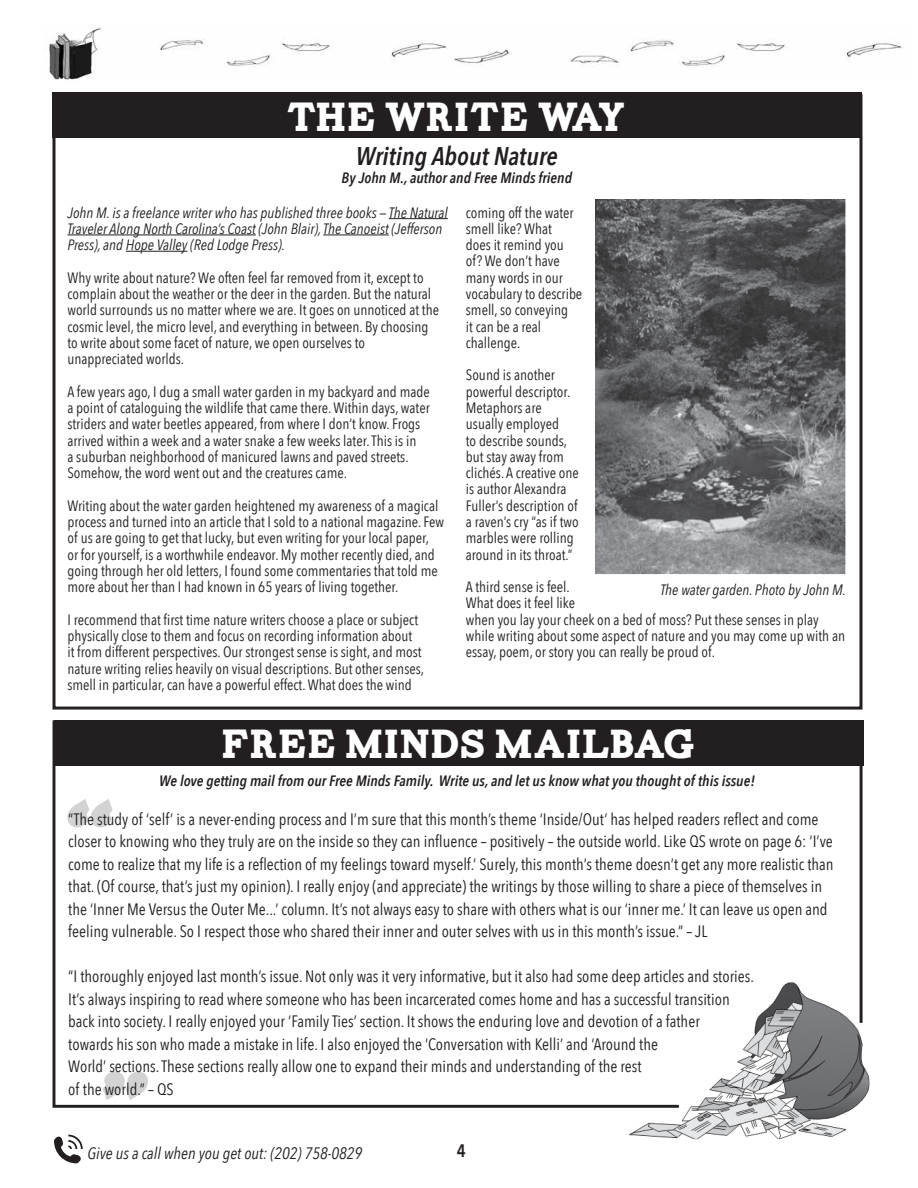
<style>
.page{position:relative;width:918px;height:1188px;background:#fff}
.page>*{position:absolute;margin:0;border:0;box-sizing:border-box;transform-origin:0 0}
.t1{font:108.9px "Carton";color:#231f20}
.t2{font:40.5px "Carton";color:#fff}
.t3{font:italic 600 25.5px "Avenir Next Condensed";color:#231f20}
.t4{font:600 18px "Avenir Next Condensed";color:#231f20}
.t5{font:16.5px/22.5px "Avenir Next Condensed";color:#231f20}
.t6{font:italic 16.5px "Avenir Next Condensed";color:#231f20}
.t7{font:15px/16.4px "Avenir Next Condensed";color:#231f20}
.t8{font:italic 15px/16.4px "Avenir Next Condensed";color:#231f20}
.t9{font:italic 600 15px "Avenir Next Condensed";color:#231f20}
</style>
<div class="page">
<img style="left:49px;top:27px;width:853px;height:53px">
<svg style="left:54px;top:1135px;width:29px;height:28px"></svg>
<div style="left:52px;top:93px;width:810px;height:45px;background:#231f20"></div>
<div style="left:52px;top:94px;width:810px;height:616px;border:3px solid #231f20"></div>
<hr style="left:389px;top:218px;width:59px;height:1px;background:#231f20">
<hr style="left:67px;top:235px;width:189px;height:1px;background:#231f20">
<hr style="left:323px;top:235px;width:66px;height:1px;background:#231f20">
<hr style="left:126px;top:251px;width:61px;height:1px;background:#231f20">
<img style="left:629px;top:1067px;width:240px;height:72px">
<svg style="left:52px;top:720px;width:812px;height:389px"></svg>
<img style="left:596px;top:199px;width:250px;height:375px">
<h2 class="t2" style="left:286px;top:100px;width:341px">THE WRITE WAY</h2>
<h3 class="t3" style="left:356px;top:141px;width:203px">Writing About Nature</h3>
<p class="t9" style="left:342px;top:169px;width:232px">By John M., author and Free Minds friend</p>
<p class="t8" style="left:67px;top:204px;width:382px">John M. is a freelance writer who has published three books — The Natural<br>Traveler Along North Carolina’s Coast (John Blair), The Canoeist (Jefferson<br>Press), and Hope Valley (Red Lodge Press).</p>
<p class="t7" style="left:67px;top:269px;width:373px">Why write about nature? We often feel far removed from it, except to complain about the weather or the deer in the garden. But the natural world surrounds us no matter where we are. It goes on unnoticed at the cosmic level, the micro level, and everything in between. By choosing to write about some facet of nature, we open ourselves to unappreciated worlds.</p>
<p class="t7" style="left:67px;top:383px;width:364px">A few years ago, I dug a small water garden in my backyard and made a point of cataloguing the wildlife that came there. Within days, water striders and water beetles appeared, from where I don’t know. Frogs arrived within a week and a water snake a few weeks later. This is in<br>a suburban neighborhood of manicured lawns and paved streets.<br>Somehow, the word went out and the creatures came.</p>
<p class="t7" style="left:67px;top:497px;width:378px">Writing about the water garden heightened my awareness of a magical process and turned into an article that I sold to a national magazine. Few of us are going to get that lucky, but even writing for your local paper,<br>or for yourself, is a worthwhile endeavor. My mother recently died, and going through her old letters, I found some commentaries that told me more about her than I had known in 65 years of living together.</p>
<p class="t7" style="left:67px;top:611px;width:358px">I recommend that first time nature writers choose a place or subject physically close to them and focus on recording information about<br>it from different perspectives. Our strongest sense is sight, and most nature writing relies heavily on visual descriptions. But other senses, smell in particular, can have a powerful effect. What does the wind</p>
<p class="t7" style="left:466px;top:203px;width:118px">coming off the water smell like? What<br>does it remind you of? We don’t have many words in our vocabulary to describe smell, so conveying<br>it can be a real challenge.</p>
<p class="t7" style="left:466px;top:366px;width:115px">Sound is another powerful descriptor.<br>Metaphors are usually employed<br>to describe sounds, but stay away from clichés. A creative one is author Alexandra<br>Fuller’s description of a raven’s cry “as if two marbles were rolling around in its throat.”</p>
<p class="t7" style="left:466px;top:578px;width:381px">A third sense is feel.<br>What does it feel like<br>when you lay your cheek on a bed of moss? Put these senses in play while writing about some aspect of nature and you may come up with an essay, poem, or story you can really be proud of.</p>
<p class="t8" style="left:660px;top:581px;width:187px">The water garden. Photo by John M.</p>
<h2 class="t2" style="left:221px;top:728px;width:476px">FREE MINDS MAILBAG</h2>
<p class="t9" style="left:159px;top:772px;width:597px">We love getting mail from our Free Minds Family. Write us, and let us know what you thought of this issue!</p>
<p class="t5" style="left:68px;top:807px;width:767px">“The study of ‘self’ is a never-ending process and I’m sure that this month’s theme ‘Inside/Out’ has helped readers reflect and come closer to knowing who they truly are on the inside so they can influence – positively – the outside world. Like QS wrote on page 6: ‘I’ve come to realize that my life is a reflection of my feelings toward myself.’ Surely, this month’s theme doesn’t get any more realistic than that. (Of course, that’s just my opinion). I really enjoy (and appreciate) the writings by those willing to share a piece of themselves in the ‘Inner Me Versus the Outer Me...’ column. It’s not always easy to share with others what is our ‘inner me.’ It can leave us open and feeling vulnerable. So I respect those who shared their inner and outer selves with us in this month’s issue.” – JL</p>
<p class="t5" style="left:68px;top:965px;width:687px">“I thoroughly enjoyed last month’s issue. Not only was it very informative, but it also had some deep articles and stories.<br>It’s always inspiring to read where someone who has been incarcerated comes home and has a successful transition back into society. I really enjoyed your ‘Family Ties’ section. It shows the enduring love and devotion of a father<br>towards his son who made a mistake in life. I also enjoyed the ‘Conversation with Kelli’ and ‘Around the<br>World’ sections. These sections really allow one to expand their minds and understanding of the rest<br>of the world.” – QS</p>
<h1 class="t1" style="left:63px;top:798px;width:56px">“</h1>
<h1 class="t1" style="left:152px;top:1101px;width:56px;rotate:-180deg">“</h1>
<p class="t6" style="left:87px;top:1143px;width:276px">Give us a call when you get out: (202) 758-0829</p>
<p class="t4" style="left:457px;top:1135px;width:10px">4</p>
</div>
